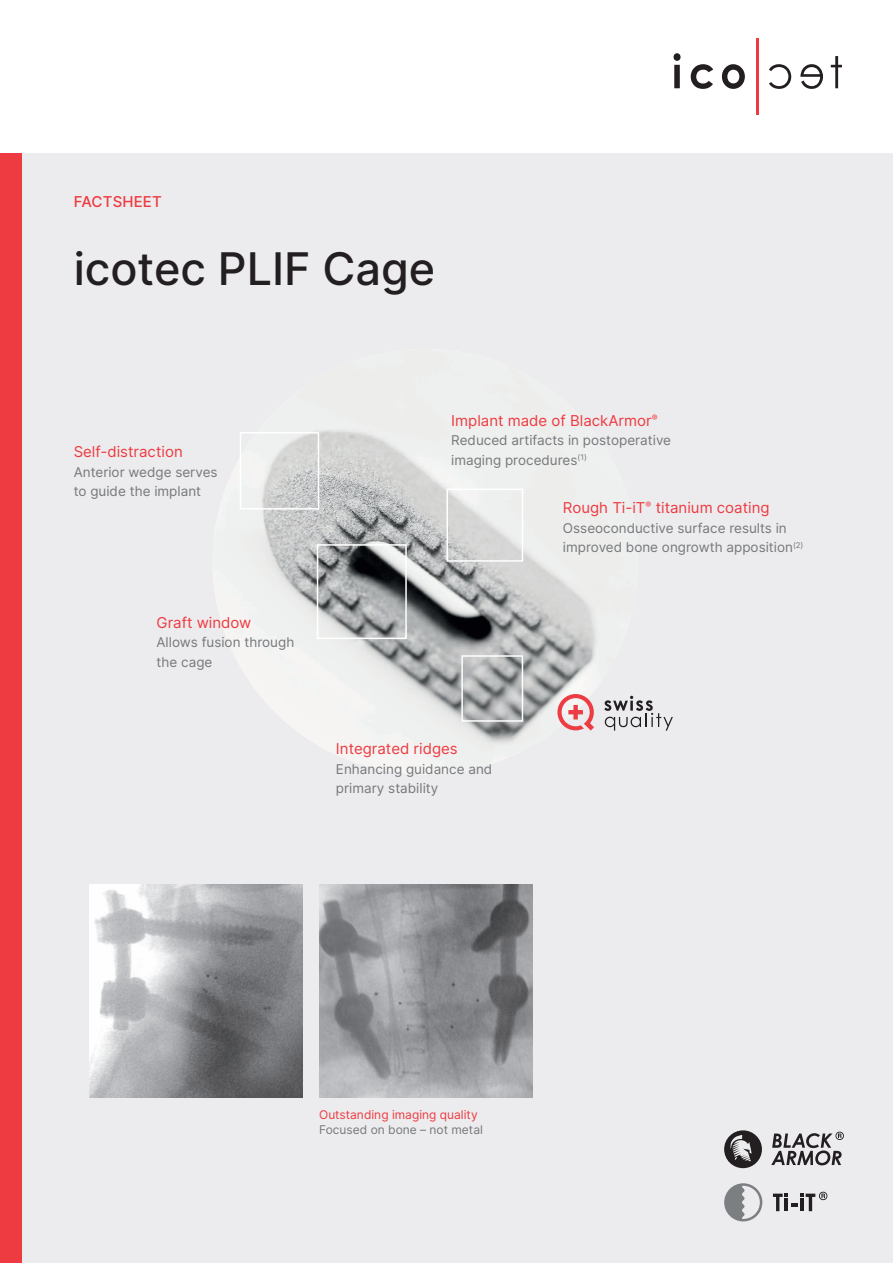
<style>
.page{position:relative;width:893px;height:1263px;background:#fff}
.page>*{position:absolute;margin:0;border:0;box-sizing:border-box;transform-origin:0 0}
.t1{font:500 45px "Inter";color:#231f20}
.t2{font:15px "Inter";color:#ee3a41}
.t3{font:500 15px "Inter";letter-spacing:.01em;color:#ee3a41}
.t4{font:13.5px/19.5px "Inter";color:#76787b}
.t5{font:12px "Inter";color:#ee3a41}
.t6{font:12px "Inter";color:#76787b}
</style>
<div class="page">
<div style="left:17px;top:153px;width:876px;height:1110px;background:#ececee"></div>
<div style="left:0;top:153px;width:21px;height:1110px;background:#ee3a41"></div>
<svg style="left:724px;top:1183px;width:38px;height:38px"></svg>
<svg style="left:773px;top:1192px;width:54px;height:19px"></svg>
<svg style="left:771px;top:1132px;width:73px;height:33px"></svg>
<svg style="left:724px;top:1130px;width:38px;height:38px"></svg>
<img style="left:213px;top:349px;width:425px;height:425px;border-radius:213px">
<svg style="left:557px;top:694px;width:37px;height:36px"></svg>
<svg style="left:604px;top:696px;width:69px;height:35px"></svg>
<svg style="left:691px;top:64px;width:22px;height:25px"></svg>
<svg style="left:722px;top:64px;width:23px;height:25px"></svg>
<svg style="left:831px;top:56px;width:11px;height:32px"></svg>
<svg style="left:800px;top:64px;width:23px;height:25px"></svg>
<svg style="left:769px;top:64px;width:22px;height:25px"></svg>
<hr style="left:756px;top:38px;width:3px;height:77px;background:#ee3a41">
<svg style="left:673px;top:53px;width:8px;height:35px"></svg>
<div style="left:240px;top:432px;width:79px;height:78px;border:2px solid #fff"></div>
<div style="left:446px;top:489px;width:77px;height:73px;border:2px solid #fff"></div>
<div style="left:317px;top:544px;width:90px;height:95px;border:2px solid #fff"></div>
<img style="left:89px;top:884px;width:213px;height:213px">
<img style="left:319px;top:884px;width:213px;height:213px">
<div style="left:461px;top:655px;width:62px;height:67px;border:2px solid #fff"></div>
<p class="t3" style="left:74px;top:190px;width:90px">FACTSHEET</p>
<h1 class="t1" style="left:74px;top:236px;width:363px">icotec PLIF Cage</h1>
<p class="t2" style="left:74px;top:441px;width:111px">Self-distraction</p>
<p class="t4" style="left:74px;top:462px;width:146px">Anterior wedge serves to guide the implant</p>
<p class="t2" style="left:157px;top:611px;width:96px">Graft window</p>
<p class="t4" style="left:157px;top:632px;width:139px">Allows fusion through the cage</p>
<p class="t2" style="left:451px;top:409px;width:208px">Implant made of BlackArmor<sup>®</sup></p>
<p class="t4" style="left:451px;top:430px;width:221px">Reduced artifacts in postoperative imaging procedures<sup>(1)</sup></p>
<p class="t2" style="left:563px;top:497px;width:208px">Rough Ti-iT<sup>®</sup> titanium coating</p>
<p class="t4" style="left:563px;top:518px;width:242px">Osseoconductive surface results in improved bone ongrowth apposition<sup>(2)</sup></p>
<p class="t2" style="left:336px;top:738px;width:123px">Integrated ridges</p>
<p class="t4" style="left:336px;top:759px;width:158px">Enhancing guidance and primary stability</p>
<p class="t5" style="left:319px;top:1106px;width:160px">Outstanding imaging quality</p>
<p class="t6" style="left:319px;top:1121px;width:165px">Focused on bone – not metal</p>
</div>
